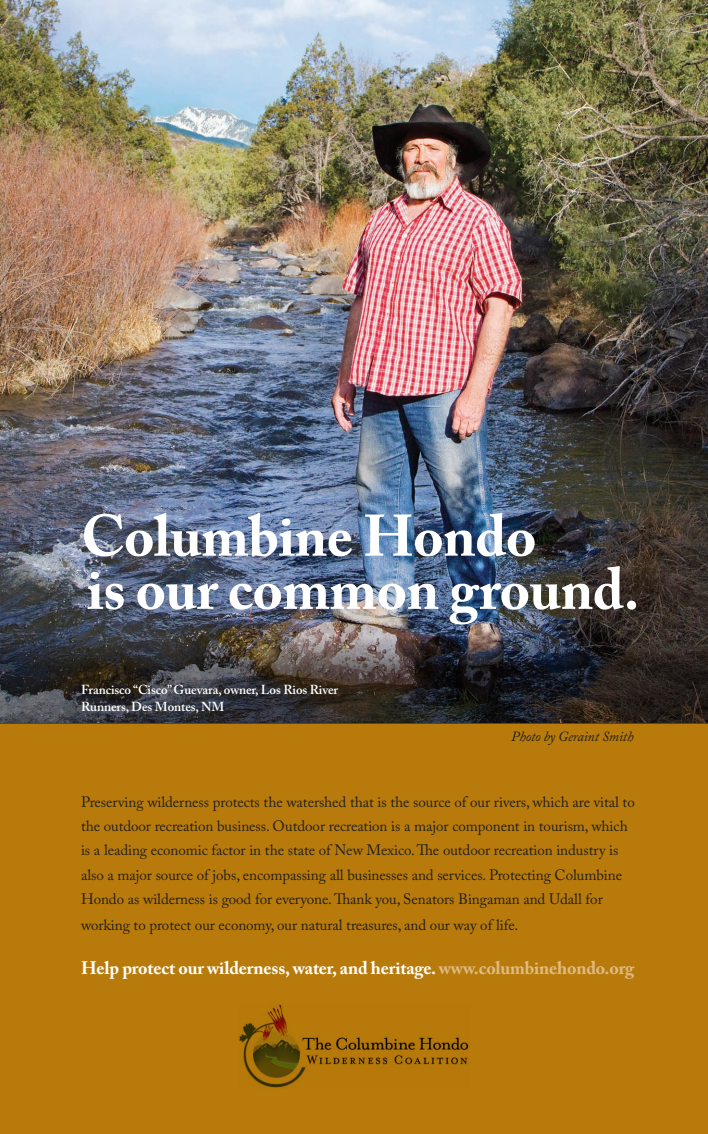
<style>
.page{position:relative;width:708px;height:1134px;background:#fff}
.page>*{position:absolute;margin:0;border:0;box-sizing:border-box;transform-origin:0 0}
.t1{font:700 58px/53.2px "Adobe Caslon Pro";letter-spacing:-.01em;color:#fff}
.t2{font:700 18px "Adobe Caslon Pro";letter-spacing:-.01em;color:#fff}
.t3{font:15px/24.3px "Adobe Caslon Pro";letter-spacing:-.005em;color:#231f20}
.t4{font:italic 14px "Adobe Caslon Pro";letter-spacing:-.01em;color:#231f20}
.t5{font:600 13px/17.4px "Adobe Caslon Pro";letter-spacing:-.01em;color:#fff}
.s1{color:#dfbb86}
</style>
<div class="page">
<img style="left:0;top:0;width:708px;height:633px">
<div style="left:0;top:723px;width:708px;height:411px;background:#b87b0b"></div>
<img style="left:239px;top:1004px;width:230px;height:84px">
<img style="left:0;top:633px;width:708px;height:90px">
<h1 class="t1" style="left:81px;top:509px;width:560px">Columbine Hondo<br>is our common ground.</h1>
<p class="t5" style="left:81px;top:681px;width:259px">Francisco “Cisco” Guevara, owner, Los Rios River<br>Runners, Des Montes, NM</p>
<p class="t4" style="left:511px;top:728px;width:124px">Photo by Geraint Smith</p>
<p class="t3" style="left:81px;top:789px;width:555px">Preserving wilderness protects the watershed that is the source of our rivers, which are vital to the outdoor recreation business. Outdoor recreation is a major component in tourism, which is a leading economic factor in the state of New Mexico. The outdoor recreation industry is also a major source of jobs, encompassing all businesses and services. Protecting Columbine Hondo as wilderness is good for everyone. Thank you, Senators Bingaman and Udall for</p>
<p class="t3" style="left:81px;top:913px;width:439px">working to protect our economy, our natural treasures, and our way of life.</p>
<p class="t2" style="left:81px;top:957px;width:555px">Help protect our wilderness, water, and heritage. <span class="s1">www.columbinehondo.org</span></p>
</div>
